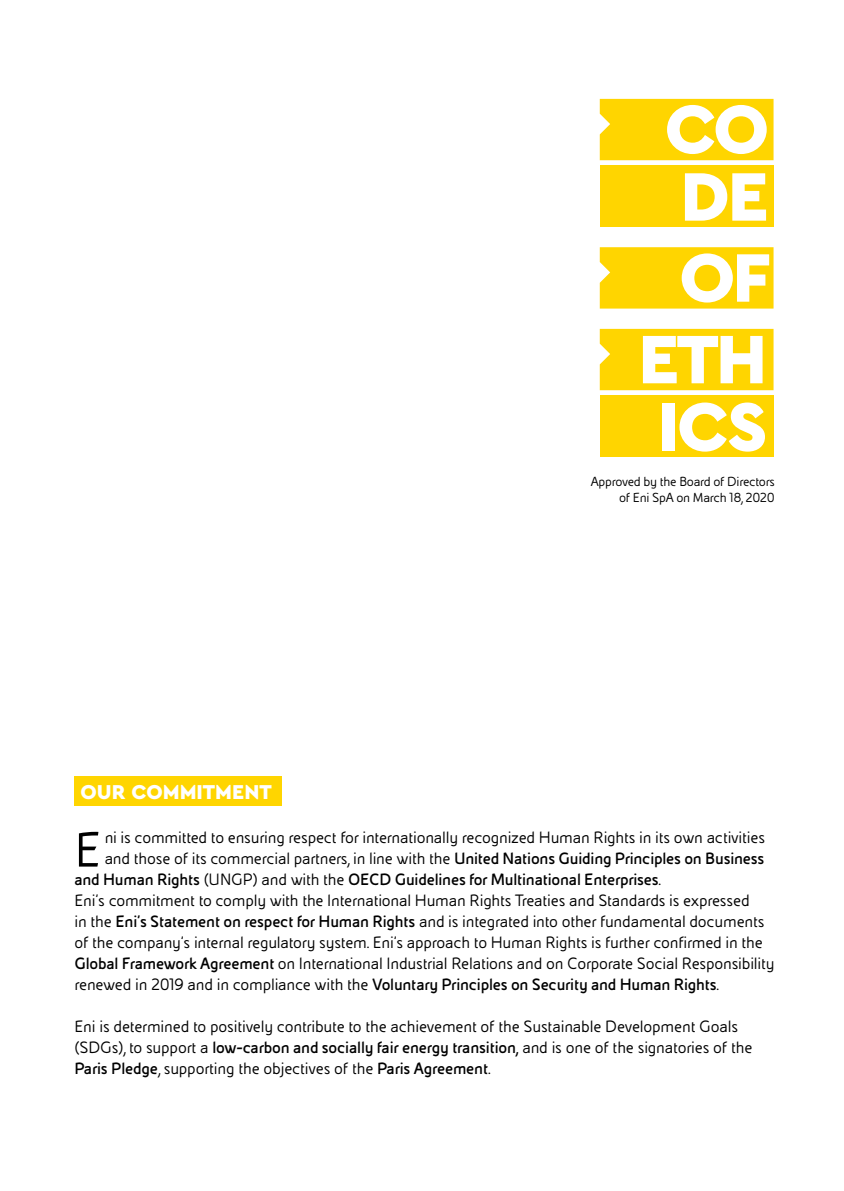
<style>
.page{position:relative;width:844px;height:1191px;background:#fff}
.page>*{position:absolute;margin:0;border:0;box-sizing:border-box;transform-origin:0 0}
.t1{font:900 71.75px/148.4px "Cera PRO";letter-spacing:-.04em;color:#fff}
.t2{font:52.5px "Eni Exp";color:#000}
.t3{font:900 21px "Cera PRO";color:#fff}
.t4{font:17.5px/21px "Eni Exp";letter-spacing:-.01em;color:#000}
.t5{font:700 17.5px "Eni Exp";letter-spacing:-.01em;color:#000}
.t6{font:14px/16.8px "Eni Exp";letter-spacing:-.02em;color:#000;text-align:right}
.s1{font-weight:700}
.s2{font-weight:400}
</style>
<div class="page">
<div style="left:75px;top:777px;width:207px;height:29px;background:#ffd500"></div>
<div style="left:599px;top:165px;width:174px;height:61px;background:#ffd500"></div>
<div style="left:599px;top:99px;width:174px;height:61px;background:#ffd500"></div>
<div style="left:599px;top:247px;width:174px;height:61px;background:#ffd500"></div>
<div style="left:599px;top:395px;width:174px;height:61px;background:#ffd500"></div>
<div style="left:599px;top:329px;width:174px;height:61px;background:#ffd500"></div>
<h1 class="t1" style="left:664px;top:52px;width:108px">CO<br>OF</h1>
<h1 class="t1" style="left:680px;top:120px;width:90px">DE</h1>
<h1 class="t1" style="left:638px;top:323px;width:131px;line-height:67.4px">ETH<br>ICS</h1>
<p class="t6" style="left:590px;top:473px;width:185px">Approved by the Board of Directors of Eni SpA on March 18, 2020</p>
<p class="t3" style="left:81px;top:777px;width:193px">OUR COMMITMENT</p>
<p class="t4" style="left:105px;top:827px;width:661px">ni is committed to ensuring respect for internationally recognized Human Rights in its own activities</p>
<p class="t4" style="left:105px;top:848px;width:661px">and those of its commercial partners, in line with the <span class="s1">United Nations Guiding Principles on Business</span></p>
<p class="t5" style="left:74px;top:870px;width:588px">and Human Rights <span class="s2">(UNGP) and with the</span> OECD Guidelines for Multinational Enterprises<span class="s2">.</span></p>
<p class="t4" style="left:74px;top:890px;width:676px">Eni's commitment to comply with the International Human Rights Treaties and Standards is expressed</p>
<p class="t4" style="left:74px;top:911px;width:691px">in the <span class="s1">Eni’s Statement on respect for Human Rights</span> and is integrated into other fundamental documents</p>
<p class="t4" style="left:74px;top:932px;width:689px">of the company's internal regulatory system. Eni's approach to Human Rights is further confirmed in the</p>
<p class="t4" style="left:74px;top:953px;width:701px"><span class="s1">Global Framework Agreement</span> on International Industrial Relations and on Corporate Social Responsibility</p>
<p class="t5" style="left:74px;top:975px;width:646px"><span class="s2">renewed in 2019 and in compliance with the</span> Voluntary Principles on Security and Human Rights<span class="s2">.</span></p>
<p class="t4" style="left:74px;top:1016px;width:679px">Eni is determined to positively contribute to the achievement of the Sustainable Development Goals (SDGs), to support a <span class="s1">low-carbon and socially fair energy transition,</span> and is one of the signatories of the<br><span class="s1">Paris Pledge</span>, supporting the objectives of the <span class="s1">Paris Agreement</span>.</p>
<h2 class="t2" style="left:74px;top:823px;width:29px">E</h2>
</div>
